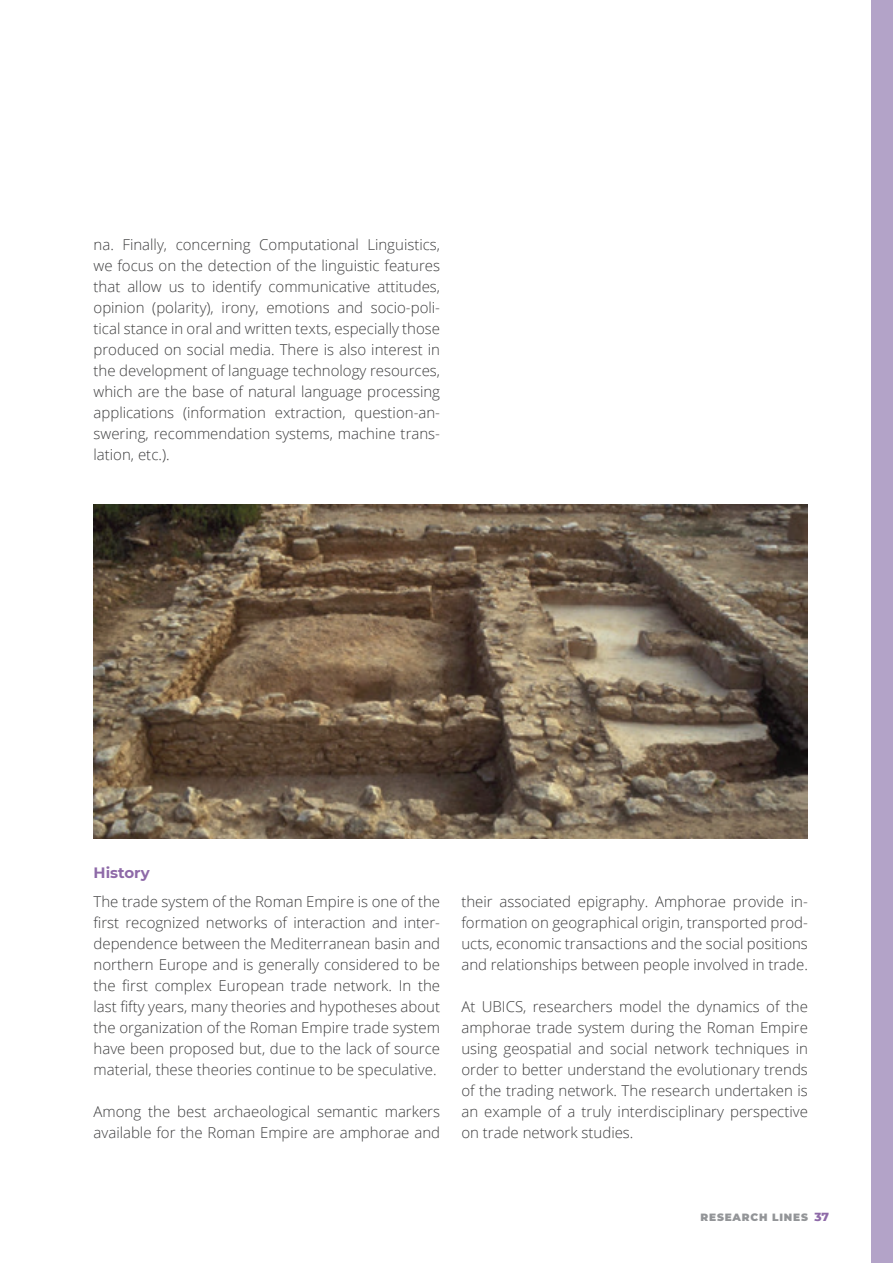
<style>
.page{position:relative;width:893px;height:1263px;background:#fff}
.page>*{position:absolute;margin:0;border:0;box-sizing:border-box;transform-origin:0 0}
.Cuerpo_Titulo_3{font:300 15px/21px "Open Sans";color:#3e3e3f;text-align:justify}
.Titulo_3{font:700 15px "Montserrat";color:#8e6aa8}
.t1{font:900 10.5px "Montserrat";letter-spacing:.075em;color:#939598}
.s1{font-weight:800;font-size:12px;color:#8e6aa8}
</style>
<div class="page">
<div style="left:872px;top:0;width:21px;height:1263px;background:#b3a3c8"></div>
<img style="left:94px;top:505px;width:714px;height:334px">
<p class="Cuerpo_Titulo_3" style="left:94px;top:233px;width:348px">na. Finally, concerning Computational Linguistics, we focus on the detection of the linguistic features that allow us to identify communicative attitudes, opinion (polarity), irony, emotions and socio-poli&shy;tical stance in oral and written texts, especially those produced on social media. There is also interest in the development of language technology resources, which are the base of natural language processing applications (information extraction, question-an&shy;swering, recommendation systems, machine trans&shy;lation, etc.).</p>
<p class="Titulo_3" style="left:94px;top:862px;width:58px">History</p>
<p class="Cuerpo_Titulo_3" style="left:94px;top:891px;width:348px">The trade system of the Roman Empire is one of the first recognized networks of interaction and inter&shy;dependence between the Mediterranean basin and northern Europe and is generally considered to be the first complex European trade network. In the last fifty years, many theories and hypotheses about the organization of the Roman Empire trade system have been proposed but, due to the lack of source material, these theories continue to be speculative.</p>
<p class="Cuerpo_Titulo_3" style="left:94px;top:1101px;width:348px">Among the best archaeological semantic markers available for the Roman Empire are amphorae and</p>
<p class="Cuerpo_Titulo_3" style="left:461px;top:891px;width:348px">their associated epigraphy. Amphorae provide in&shy;formation on geographical origin, transported prod&shy;ucts, economic transactions and the social positions and relationships between people involved in trade.</p>
<p class="Cuerpo_Titulo_3" style="left:461px;top:996px;width:348px">At UBICS, researchers model the dynamics of the amphorae trade system during the Roman Empire using geospatial and social network techniques in order to better understand the evolutionary trends of the trading network. The research undertaken is an example of a truly interdisciplinary perspective on trade network studies.</p>
<p class="t1" style="left:701px;top:1209px;width:130px">RESEARCH LINES <span class="s1">37</span></p>
</div>
